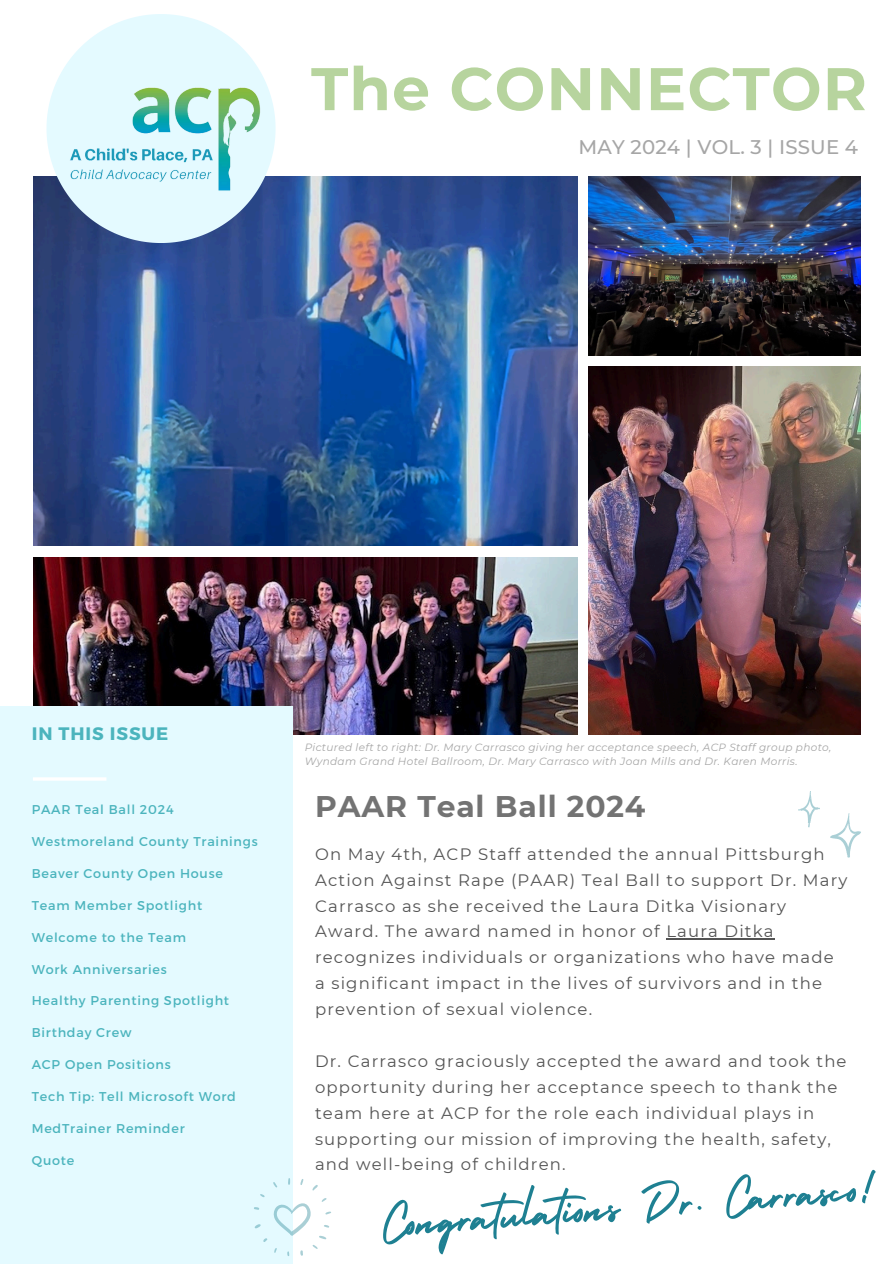
<style>
.page{position:relative;width:894px;height:1264px;background:#fff}
.page>*{position:absolute;margin:0;border:0;box-sizing:border-box;transform-origin:0 0}
.t1{font:700 60px "Montserrat";letter-spacing:.02em;color:#b7d49e}
.t2{font:56.25px "Holiday";color:#1e8092}
.t3{font:700 29.85px "Montserrat";letter-spacing:.03em;color:#737373}
.t4{font:500 19.65px "Montserrat";letter-spacing:.01em;color:#a6a6a6}
.t5{font:700 18px "Montserrat";letter-spacing:.05em;color:#4bb4bd}
.t6{font:16.5px/25.8px "Montserrat";letter-spacing:.07em;color:#545454}
.t7{font:12.75px "Montserrat";letter-spacing:.06em;color:#4bb4bd}
.t8{font:italic 10.5px/14px "Montserrat";letter-spacing:.03em;color:#a6a6a6}
</style>
<div class="page">
<img style="left:34px;top:177px;width:543px;height:368px">
<img style="left:588px;top:177px;width:271px;height:178px">
<img style="left:34px;top:557px;width:543px;height:178px">
<img style="left:588px;top:367px;width:271px;height:368px">
<svg style="left:46px;top:14px;width:229px;height:228px;fill:#e4faff"></svg>
<img style="left:41px;top:86px;width:220px;height:109px">
<div style="left:0;top:706px;width:292px;height:557px;background:#e4faff"></div>
<hr style="left:33px;top:777px;width:73px;height:3px;background:#fff">
<svg style="left:254px;top:1177px;width:77px;height:79px"></svg>
<svg style="left:798px;top:791px;width:63px;height:67px"></svg>
<hr style="left:666px;top:938px;width:108px;height:1px;background:#545454">
<p class="t1" style="left:311px;top:52px;width:557px">The CONNECTOR</p>
<h3 class="t4" style="left:578px;top:135px;width:281px">MAY 2024 | VOL. 3 | ISSUE 4</h3>
<h1 class="t5" style="left:32px;top:721px;width:138px">IN THIS ISSUE</h1>
<h4 class="t7" style="left:32px;top:801px;width:143px">PAAR Teal Ball 2024</h4>
<h4 class="t7" style="left:32px;top:833px;width:227px">Westmoreland County Trainings</h4>
<h4 class="t7" style="left:32px;top:865px;width:193px">Beaver County Open House</h4>
<h4 class="t7" style="left:32px;top:896px;width:172px">Team Member Spotlight</h4>
<h4 class="t7" style="left:32px;top:928px;width:156px">Welcome to the Team</h4>
<h4 class="t7" style="left:32px;top:960px;width:136px">Work Anniversaries</h4>
<h4 class="t7" style="left:32px;top:992px;width:199px">Healthy Parenting Spotlight</h4>
<h4 class="t7" style="left:32px;top:1024px;width:101px">Birthday Crew</h4>
<h4 class="t7" style="left:32px;top:1056px;width:140px">ACP Open Positions</h4>
<h4 class="t7" style="left:32px;top:1088px;width:205px">Tech Tip: Tell Microsoft Word</h4>
<h4 class="t7" style="left:32px;top:1120px;width:154px">MedTrainer Reminder</h4>
<h4 class="t7" style="left:32px;top:1151px;width:44px">Quote</h4>
<p class="t8" style="left:305px;top:739px;width:528px">Pictured left to right: Dr. Mary Carrasco giving her acceptance speech, ACP Staff group photo,<br>Wyndam Grand Hotel Ballroom, Dr. Mary Carrasco with Joan Mills and Dr. Karen Morris.</p>
<h6 class="t3" style="left:315px;top:788px;width:332px">PAAR Teal Ball 2024</h6>
<p class="t6" style="left:315px;top:841px;width:533px">On May 4th, ACP Staff attended the annual Pittsburgh Action Against Rape (PAAR) Teal Ball to support Dr. Mary Carrasco as she received the Laura Ditka Visionary Award. The award named in honor of Laura Ditka recognizes individuals or organizations who have made a significant impact in the lives of survivors and in the prevention of sexual violence.</p>
<h5 class="t6" style="left:315px;top:1048px;width:533px">Dr. Carrasco graciously accepted the award and took the opportunity during her acceptance speech to thank the team here at ACP for the role each individual plays in supporting our mission of improving the health, safety, and well-being of children.</h5>
<h4 class="t2" style="left:377px;top:1179px;width:500px;rotate:-4deg">Congratulations Dr. Carrasco!</h4>
</div>
